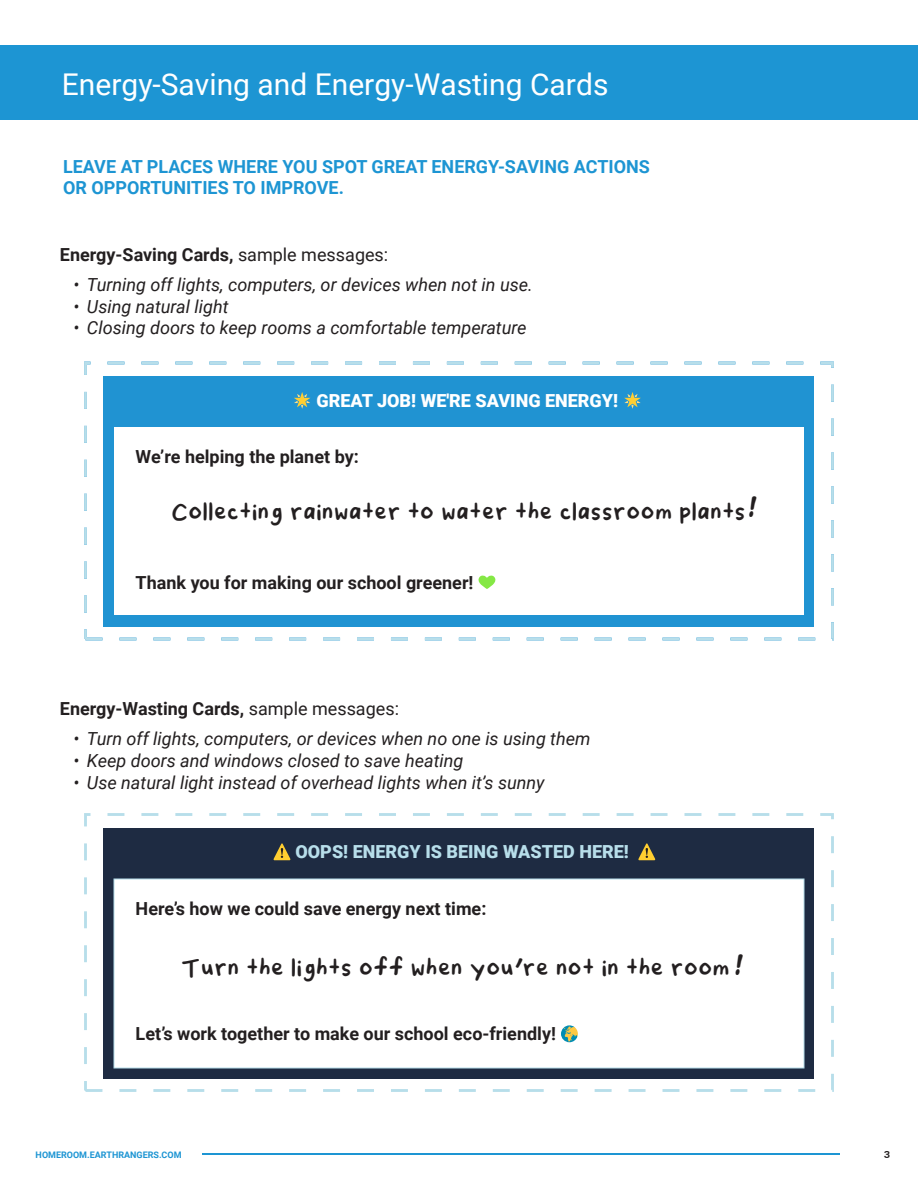
<style>
.page{position:relative;width:918px;height:1188px;background:#fff}
.page>*{position:absolute;margin:0;border:0;box-sizing:border-box;transform-origin:0 0}
.t1{font:30px "Roboto";color:#fff}
.t2{font:27px "Dori Sharpie Low Caps";color:#231f20}
.t3{font:italic 18px "Roboto";color:#231f20}
.t4{font:700 18px "Roboto";color:#231f20}
.t5{font:700 18px/21px "Roboto";color:#1d95d3}
.t6{font:900 18px "Roboto";color:#b7deea}
.t7{font:900 18px "Roboto";color:#fff}
.t8{font:18px "Roboto";color:#231f20}
.t9{font:700 9px "Roboto";color:#1d95d3}
.s1{font-weight:400}
.s2{font-family:"Dori Sharpie All Caps"}
.s3{font-family:"Blambot Pro BB";font-weight:700;font-size:16.5px}
</style>
<div class="page">
<hr style="left:202px;top:1154px;width:638px;height:1px;background:#1d95d3">
<div style="left:0;top:45px;width:918px;height:75px;background:#1d95d3"></div>
<div style="left:104px;top:376px;width:710px;height:251px;background:#2093d2"></div>
<div style="left:114px;top:428px;width:690px;height:187px;background:#fff"></div>
<svg style="left:294px;top:392px;width:16px;height:17px"></svg>
<svg style="left:624px;top:392px;width:17px;height:17px"></svg>
<svg style="left:478px;top:575px;width:18px;height:14px"></svg>
<div style="left:84px;top:362px;width:750px;height:278px;border:3px dashed #b7deea"></div>
<div style="left:104px;top:828px;width:710px;height:250px;background:#1e2b42"></div>
<div style="left:114px;top:879px;width:690px;height:189px;background:#fff;border:1px solid #b7deea"></div>
<svg style="left:273px;top:843px;width:18px;height:17px"></svg>
<svg style="left:638px;top:843px;width:18px;height:17px"></svg>
<svg style="left:561px;top:1025px;width:17px;height:17px"></svg>
<div style="left:84px;top:813px;width:750px;height:279px;border:3px dashed #b7deea"></div>
<h1 class="t1" style="left:62px;top:67px;width:548px">Energy-Saving and Energy-Wasting Cards</h1>
<p class="t5" style="left:63px;top:156px;width:588px">LEAVE AT PLACES WHERE YOU SPOT GREAT ENERGY-SAVING ACTIONS<br>OR OPPORTUNITIES TO IMPROVE.</p>
<p class="t4" style="left:60px;top:244px;width:330px">Energy-Saving Cards, <span class="s1">sample messages:</span></p>
<p class="t3" style="left:73px;top:274px;width:461px">• Turning off lights, computers, or devices when not in use.</p>
<p class="t3" style="left:73px;top:296px;width:157px">• Using natural light</p>
<p class="t3" style="left:73px;top:317px;width:455px">• Closing doors to keep rooms a comfortable temperature</p>
<p class="t7" style="left:317px;top:390px;width:303px">GREAT JOB! WE'RE SAVING ENERGY!</p>
<p class="t4" style="left:136px;top:447px;width:225px">We’re helping the planet by:</p>
<h2 class="t2" style="left:171px;top:500px;width:576px"><span class="s2">c</span>ollecting rainwater to water the classroom plants</h2>
<p class="t4" style="left:136px;top:572px;width:339px">Thank you for making our school greener!</p>
<p class="t4" style="left:60px;top:699px;width:341px">Energy-Wasting Cards, <span class="s1">sample messages:</span></p>
<p class="t3" style="left:73px;top:729px;width:519px">• Turn off lights, computers, or devices when no one is using them</p>
<p class="t3" style="left:73px;top:750px;width:391px">• Keep doors and windows closed to save heating</p>
<p class="t3" style="left:73px;top:772px;width:473px">• Use natural light instead of overhead lights when it’s sunny</p>
<p class="t6" style="left:295px;top:841px;width:335px">OOPS! ENERGY IS BEING WASTED HERE!</p>
<p class="t4" style="left:136px;top:898px;width:352px">Here’s how we could save energy next time:</p>
<h2 class="t2" style="left:181px;top:956px;width:551px"><span class="s2">t</span>urn the lights off when you<span class="s3">'</span>re not in the room</h2>
<p class="t4" style="left:136px;top:1023px;width:422px">Let’s work together to make our school eco-friendly!</p>
<p class="t9" style="left:36px;top:1150px;width:147px">HOMEROOM.EARTHRANGERS.COM</p>
<p class="t8" style="left:884px;top:1142px;width:8px">3</p>
</div>
